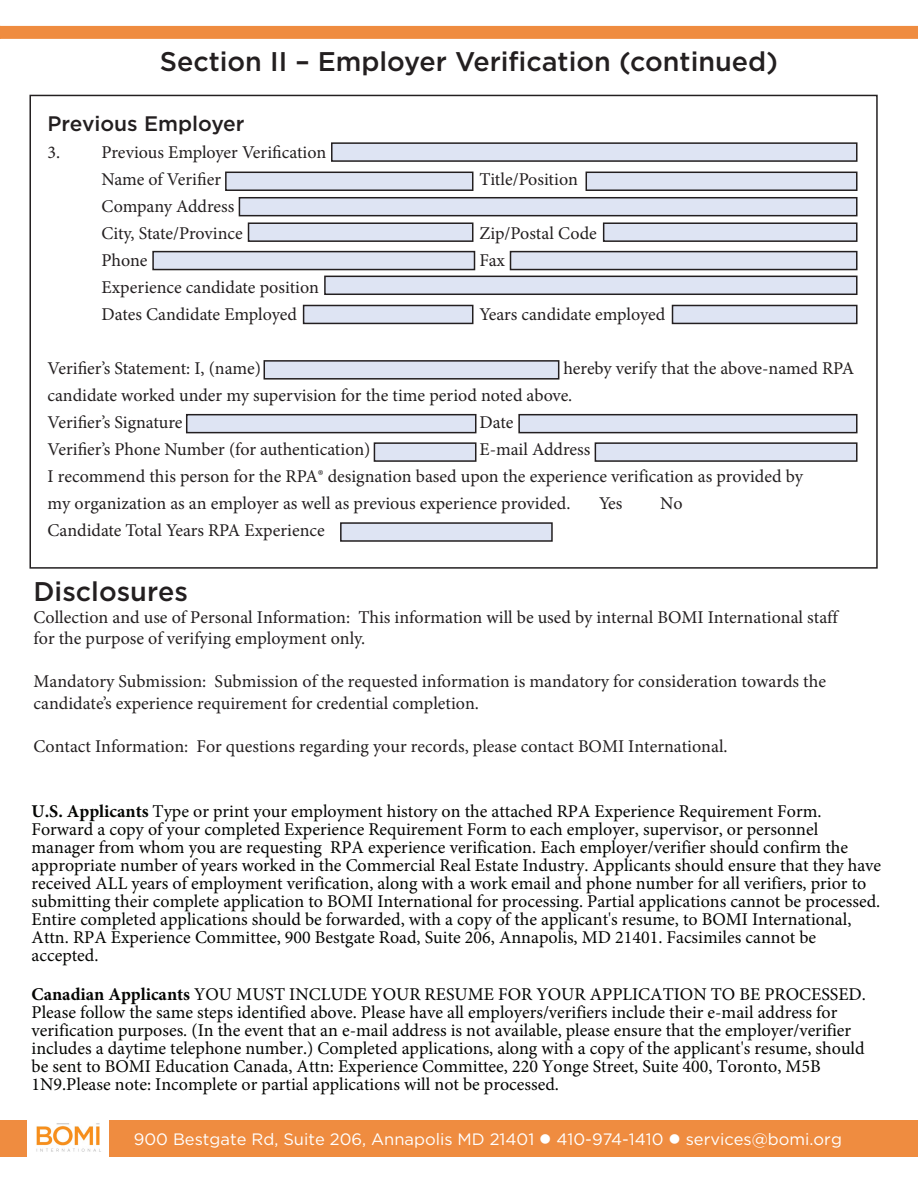
<style>
.page{position:relative;width:918px;height:1188px;background:#fff}
.page>*{position:absolute;margin:0;border:0;box-sizing:border-box;transform-origin:0 0}
.t1{font:500 27px "Gotham";color:#231f20}
.t2{font:500 21px "Gotham";color:#231f20}
.t3{font:18px/18px "Minion Pro";color:#040503}
.t4{font:18px/27px "Minion Pro";color:#231f20}
.t5{font:16.5px "Gotham";color:#fff}
.s1{font-weight:700}
</style>
<div class="page">
<div style="left:0;top:27px;width:918px;height:11px;background:#ef8c40"></div>
<div style="left:0;top:26px;width:918px;height:13px;border:2px solid #ef8c40"></div>
<div style="left:0;top:1120px;width:918px;height:37px;background:#ef8c40"></div>
<img style="left:27px;top:1120px;width:81px;height:37px">
<div style="left:226px;top:172px;width:247px;height:18px;background:#dee4f3"></div>
<div style="left:225px;top:172px;width:248px;height:19px;border:2px solid #231f20"></div>
<div style="left:332px;top:143px;width:525px;height:18px;background:#dee4f3"></div>
<div style="left:331px;top:142px;width:527px;height:20px;border:2px solid #231f20"></div>
<div style="left:586px;top:172px;width:271px;height:18px;background:#dee4f3"></div>
<div style="left:586px;top:172px;width:272px;height:19px;border:2px solid #231f20"></div>
<div style="left:239px;top:198px;width:618px;height:18px;background:#dee4f3"></div>
<div style="left:239px;top:197px;width:619px;height:19px;border:2px solid #231f20"></div>
<div style="left:249px;top:223px;width:224px;height:18px;background:#dee4f3"></div>
<div style="left:248px;top:222px;width:225px;height:20px;border:2px solid #231f20"></div>
<div style="left:604px;top:223px;width:253px;height:18px;background:#dee4f3"></div>
<div style="left:603px;top:222px;width:255px;height:20px;border:2px solid #231f20"></div>
<div style="left:153px;top:252px;width:322px;height:18px;background:#dee4f3"></div>
<div style="left:152px;top:251px;width:323px;height:19px;border:2px solid #231f20"></div>
<div style="left:511px;top:252px;width:346px;height:18px;background:#dee4f3"></div>
<div style="left:510px;top:251px;width:348px;height:19px;border:2px solid #231f20"></div>
<div style="left:325px;top:276px;width:532px;height:18px;background:#dee4f3"></div>
<div style="left:324px;top:276px;width:534px;height:19px;border:2px solid #231f20"></div>
<div style="left:304px;top:305px;width:169px;height:18px;background:#dee4f3"></div>
<div style="left:303px;top:305px;width:170px;height:19px;border:2px solid #231f20"></div>
<div style="left:673px;top:305px;width:184px;height:18px;background:#dee4f3"></div>
<div style="left:672px;top:305px;width:186px;height:19px;border:2px solid #231f20"></div>
<div style="left:264px;top:361px;width:295px;height:18px;background:#dee4f3"></div>
<div style="left:264px;top:360px;width:295px;height:20px;border:2px solid #231f20"></div>
<div style="left:187px;top:415px;width:289px;height:18px;background:#dee4f3"></div>
<div style="left:186px;top:414px;width:290px;height:19px;border:2px solid #231f20"></div>
<div style="left:519px;top:415px;width:338px;height:18px;background:#dee4f3"></div>
<div style="left:518px;top:414px;width:340px;height:19px;border:2px solid #231f20"></div>
<div style="left:374px;top:443px;width:102px;height:18px;background:#dee4f3"></div>
<div style="left:374px;top:442px;width:102px;height:20px;border:2px solid #231f20"></div>
<div style="left:595px;top:443px;width:262px;height:18px;background:#dee4f3"></div>
<div style="left:595px;top:442px;width:263px;height:20px;border:2px solid #231f20"></div>
<div style="left:341px;top:523px;width:211px;height:18px;background:#dee4f3"></div>
<div style="left:340px;top:522px;width:213px;height:20px;border:2px solid #231f20"></div>
<p class="t1" style="left:160px;top:44px;width:620px">Section II – Employer Verification (continued)</p>
<p class="t2" style="left:48px;top:110px;width:199px">Previous Employer</p>
<p class="t4" style="left:48px;top:139px;width:280px">3. Previous Employer Verification</p>
<p class="t4" style="left:102px;top:166px;width:121px">Name of Verifier</p>
<p class="t4" style="left:480px;top:166px;width:100px">Title/Position</p>
<p class="t4" style="left:102px;top:193px;width:134px">Company Address</p>
<p class="t4" style="left:102px;top:220px;width:143px">City, State/Province</p>
<p class="t4" style="left:480px;top:220px;width:119px">Zip/Postal Code</p>
<p class="t4" style="left:102px;top:247px;width:47px">Phone</p>
<p class="t4" style="left:480px;top:247px;width:27px">Fax</p>
<p class="t4" style="left:102px;top:274px;width:219px">Experience candidate position</p>
<p class="t4" style="left:102px;top:301px;width:197px">Dates Candidate Employed</p>
<p class="t4" style="left:480px;top:301px;width:187px">Years candidate employed</p>
<p class="t4" style="left:48px;top:355px;width:215px">Verifier’s Statement: I, (name)</p>
<p class="t4" style="left:563px;top:355px;width:292px">hereby verify that the above-named RPA</p>
<p class="t4" style="left:48px;top:382px;width:526px">candidate worked under my supervision for the time period noted above.<br>Verifier’s Signature</p>
<p class="t4" style="left:480px;top:409px;width:35px">Date</p>
<p class="t4" style="left:48px;top:436px;width:324px">Verifier’s Phone Number (for authentication)</p>
<p class="t4" style="left:48px;top:436px;width:757px;text-indent:432px">E-mail Address<br>I recommend this person for the RPA® designation based upon the experience verification as provided by my organization as an employer as well as previous experience provided.</p>
<p class="t4" style="left:599px;top:490px;width:25px">Yes</p>
<p class="t4" style="left:660px;top:490px;width:24px">No</p>
<p class="t4" style="left:48px;top:517px;width:279px">Candidate Total Years RPA Experience</p>
<h1 class="t1" style="left:34px;top:574px;width:156px">Disclosures</h1>
<p class="t4" style="left:34px;top:606px;width:806px;line-height:21.6px">Collection and use of Personal Information: This information will be used by internal BOMI International staff for the purpose of verifying employment only.</p>
<p class="t4" style="left:34px;top:671px;width:794px;line-height:21.6px">Mandatory Submission: Submission of the requested information is mandatory for consideration towards the candidate’s experience requirement for credential completion.</p>
<p class="t4" style="left:34px;top:733px;width:696px">Contact Information: For questions regarding your records, please contact BOMI International.</p>
<p class="t3" style="left:32px;top:802px;width:851px"><span class="s1">U.S. Applicants</span> Type or print your employment history on the attached RPA Experience Requirement Form.<br>Forward a copy of your completed Experience Requirement Form to each employer, supervisor, or personnel manager from whom you are requesting RPA experience verification. Each employer/verifier should confirm the appropriate number of years worked in the Commercial Real Estate Industry. Applicants should ensure that they have received ALL years of employment verification, along with a work email and phone number for all verifiers, prior to submitting their complete application to BOMI International for processing. Partial applications cannot be processed.<br>Entire completed applications should be forwarded, with a copy of the applicant's resume, to BOMI International, Attn. RPA Experience Committee, 900 Bestgate Road, Suite 206, Annapolis, MD 21401. Facsimiles cannot be accepted.</p>
<p class="t3" style="left:32px;top:986px;width:836px"><span class="s1">Canadian Applicants</span> YOU MUST INCLUDE YOUR RESUME FOR YOUR APPLICATION TO BE PROCESSED.<br>Please follow the same steps identified above. Please have all employers/verifiers include their e-mail address for verification purposes. (In the event that an e-mail address is not available, please ensure that the employer/verifier includes a daytime telephone number.) Completed applications, along with a copy of the applicant's resume, should be sent to BOMI Education Canada, Attn: Experience Committee, 220 Yonge Street, Suite 400, Toronto, M5B 1N9.Please note: Incomplete or partial applications will not be processed.</p>
<p class="t5" style="left:134px;top:1128px;width:710px">900 Bestgate Rd, Suite 206, Annapolis MD 21401 ● 410-974-1410 ● services@bomi.org</p>
</div>
